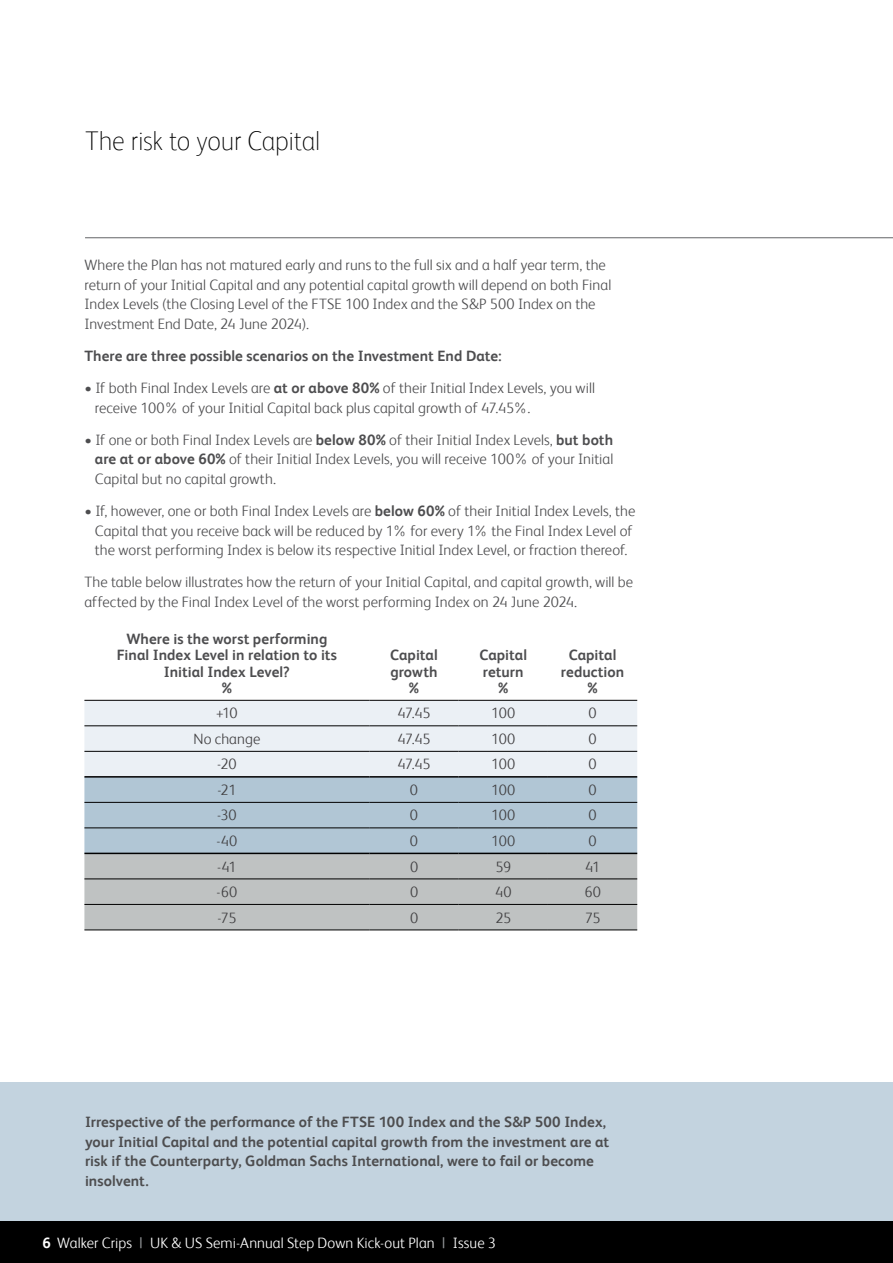
<style>
.page{position:relative;width:893px;height:1263px;background:#fff}
.page>*{position:absolute;margin:0;border:0;box-sizing:border-box;transform-origin:0 0}
.t1{font:100 27px "FS Albert";letter-spacing:-.01em;color:#000}
.t2{font:300 15px/19.5px "FS Albert";letter-spacing:.005em;color:#4d4d4f}
.t3{font:700 15px/16.5px "FS Albert";letter-spacing:.005em;color:#4d4d4f;text-align:center}
.t4{font:300 15px "FS Albert";letter-spacing:-.015em;color:#414042}
.t5{font:300 15px "FS Albert";letter-spacing:.005em;color:#fff}
.t6{font:300 15px "FS Albert";letter-spacing:.005em;color:#414042}
.s1{font-weight:700}
.s2{font-weight:400;color:#939598}
</style>
<div class="page">
<div style="left:0;top:1220px;width:893px;height:43px;background:#000"></div>
<div style="left:0;top:1081px;width:893px;height:139px;background:#c3d3df"></div>
<svg style="left:84px;top:701px;width:553px;height:229px;background:#c6cfd6"></svg>
<hr style="left:84px;top:700px;width:285px;height:1px;background:#000">
<hr style="left:369px;top:700px;width:90px;height:1px;background:#000">
<hr style="left:459px;top:700px;width:89px;height:1px;background:#000">
<hr style="left:548px;top:700px;width:89px;height:1px;background:#000">
<hr style="left:84px;top:725px;width:285px;height:1px;background:#000">
<hr style="left:369px;top:725px;width:90px;height:1px;background:#000">
<hr style="left:459px;top:725px;width:89px;height:1px;background:#000">
<hr style="left:548px;top:725px;width:89px;height:1px;background:#000">
<hr style="left:84px;top:751px;width:285px;height:1px;background:#000">
<hr style="left:369px;top:751px;width:90px;height:1px;background:#000">
<hr style="left:459px;top:751px;width:89px;height:1px;background:#000">
<hr style="left:548px;top:751px;width:89px;height:1px;background:#000">
<hr style="left:84px;top:776px;width:285px;height:2px;background:#000">
<hr style="left:369px;top:776px;width:90px;height:2px;background:#000">
<hr style="left:459px;top:776px;width:89px;height:2px;background:#000">
<hr style="left:548px;top:776px;width:89px;height:2px;background:#000">
<hr style="left:84px;top:802px;width:285px;height:1px;background:#000">
<hr style="left:84px;top:828px;width:285px;height:1px;background:#000">
<hr style="left:369px;top:802px;width:90px;height:1px;background:#000">
<hr style="left:369px;top:828px;width:90px;height:1px;background:#000">
<hr style="left:459px;top:802px;width:89px;height:1px;background:#000">
<hr style="left:459px;top:828px;width:89px;height:1px;background:#000">
<hr style="left:548px;top:802px;width:89px;height:1px;background:#000">
<hr style="left:548px;top:828px;width:89px;height:1px;background:#000">
<hr style="left:84px;top:853px;width:285px;height:1px;background:#000">
<hr style="left:369px;top:853px;width:90px;height:1px;background:#000">
<hr style="left:459px;top:853px;width:89px;height:1px;background:#000">
<hr style="left:548px;top:853px;width:89px;height:1px;background:#000">
<hr style="left:84px;top:879px;width:285px;height:1px;background:#000">
<hr style="left:84px;top:904px;width:285px;height:1px;background:#000">
<hr style="left:84px;top:930px;width:285px;height:1px;background:#000">
<hr style="left:369px;top:879px;width:90px;height:1px;background:#000">
<hr style="left:369px;top:904px;width:90px;height:1px;background:#000">
<hr style="left:369px;top:930px;width:90px;height:1px;background:#000">
<hr style="left:459px;top:879px;width:89px;height:1px;background:#000">
<hr style="left:459px;top:904px;width:89px;height:1px;background:#000">
<hr style="left:459px;top:930px;width:89px;height:1px;background:#000">
<hr style="left:548px;top:879px;width:89px;height:1px;background:#000">
<hr style="left:548px;top:904px;width:89px;height:1px;background:#000">
<hr style="left:548px;top:930px;width:89px;height:1px;background:#000">
<hr style="left:85px;top:237px;width:808px;height:1px;background:#636466">
<h1 class="t1" style="left:85px;top:125px;width:237px">The risk to your Capital</h1>
<p class="t2" style="left:84px;top:255px;width:528px">Where the Plan has not matured early and runs to the full six and a half year term, the return of your Initial Capital and any potential capital growth will depend on both Final Index Levels (the Closing Level of the FTSE 100 Index and the S&amp;P 500 Index on the Investment End Date, 24 June 2024).</p>
<p class="t3" style="left:84px;top:347px;width:419px">There are three possible scenarios on the Investment End Date:</p>
<p class="t2" style="left:95px;top:378px;width:502px;text-indent:-10px">• If both Final Index Levels are <span class="s1">at or above 80%</span> of their Initial Index Levels, you will receive 100% of your Initial Capital back plus capital growth of 47.45%.</p>
<p class="t2" style="left:95px;top:430px;width:520px;text-align:justify;text-indent:-11px">• If one or both Final Index Levels are <span class="s1">below 80%</span> of their Initial Index Levels, <span class="s1">but both are at or above 60%</span> of their Initial Index Levels, you will receive 100% of your Initial Capital but no capital growth.</p>
<p class="t2" style="left:84px;top:501px;width:552px;text-align:center">• If, however, one or both Final Index Levels are <span class="s1">below 60%</span> of their Initial Index Levels, the<br>Capital that you receive back will be reduced by 1% for every 1% the Final Index Level of the worst performing Index is below its respective Initial Index Level, or fraction thereof.</p>
<p class="t2" style="left:84px;top:572px;width:550px">The table below illustrates how the return of your Initial Capital, and capital growth, will be affected by the Final Index Level of the worst performing Index on 24 June 2024.</p>
<p class="t3" style="left:117px;top:630px;width:222px">Where is the worst performing<br>Final Index Level in relation to its<br>Initial Index Level?<br>%</p>
<p class="t3" style="left:390px;top:646px;width:49px">Capital growth %</p>
<p class="t3" style="left:479px;top:646px;width:49px">Capital return %</p>
<p class="t3" style="left:561px;top:646px;width:65px">Capital reduction %</p>
<p class="t4" style="left:216px;top:705px;width:23px">+10</p>
<p class="t4" style="left:397px;top:705px;width:35px">47.45</p>
<p class="t4" style="left:491px;top:705px;width:26px">100</p>
<p class="t4" style="left:589px;top:705px;width:10px">0</p>
<p class="t6" style="left:193px;top:730px;width:68px">No change</p>
<p class="t4" style="left:397px;top:730px;width:35px">47.45</p>
<p class="t4" style="left:491px;top:730px;width:26px">100</p>
<p class="t4" style="left:589px;top:730px;width:10px">0</p>
<p class="t4" style="left:217px;top:756px;width:21px">-20</p>
<p class="t4" style="left:397px;top:756px;width:35px">47.45</p>
<p class="t4" style="left:491px;top:756px;width:26px">100</p>
<p class="t4" style="left:589px;top:756px;width:10px">0</p>
<p class="t4" style="left:217px;top:781px;width:21px">-21</p>
<p class="t4" style="left:410px;top:781px;width:10px">0</p>
<p class="t4" style="left:491px;top:781px;width:26px">100</p>
<p class="t4" style="left:589px;top:781px;width:10px">0</p>
<p class="t4" style="left:217px;top:807px;width:21px">-30</p>
<p class="t4" style="left:410px;top:807px;width:10px">0</p>
<p class="t4" style="left:491px;top:807px;width:26px">100</p>
<p class="t4" style="left:589px;top:807px;width:10px">0</p>
<p class="t4" style="left:217px;top:832px;width:22px">-40</p>
<p class="t4" style="left:410px;top:832px;width:10px">0</p>
<p class="t4" style="left:491px;top:832px;width:26px">100</p>
<p class="t4" style="left:589px;top:832px;width:10px">0</p>
<p class="t4" style="left:217px;top:858px;width:21px">-41</p>
<p class="t4" style="left:410px;top:858px;width:10px">0</p>
<p class="t4" style="left:495px;top:858px;width:17px">59</p>
<p class="t4" style="left:585px;top:858px;width:17px">41</p>
<p class="t4" style="left:217px;top:883px;width:22px">-60</p>
<p class="t4" style="left:410px;top:883px;width:10px">0</p>
<p class="t4" style="left:495px;top:883px;width:18px">40</p>
<p class="t4" style="left:584px;top:883px;width:18px">60</p>
<p class="t4" style="left:217px;top:909px;width:21px">-75</p>
<p class="t4" style="left:410px;top:909px;width:10px">0</p>
<p class="t4" style="left:495px;top:909px;width:18px">25</p>
<p class="t4" style="left:585px;top:909px;width:17px">75</p>
<p class="t3" style="left:85px;top:1112px;width:526px;line-height:19.5px;text-align:left">Irrespective of the performance of the FTSE 100 Index and the S&amp;P 500 Index, your Initial Capital and the potential capital growth from the investment are at risk if the Counterparty, Goldman Sachs International, were to fail or become insolvent.</p>
<p class="t5" style="left:43px;top:1234px;width:455px"><span class="s1">6</span> Walker Crips <span class="s2">|</span> UK &amp; US Semi-Annual Step Down Kick-out Plan <span class="s2">|</span> Issue 3</p>
</div>
